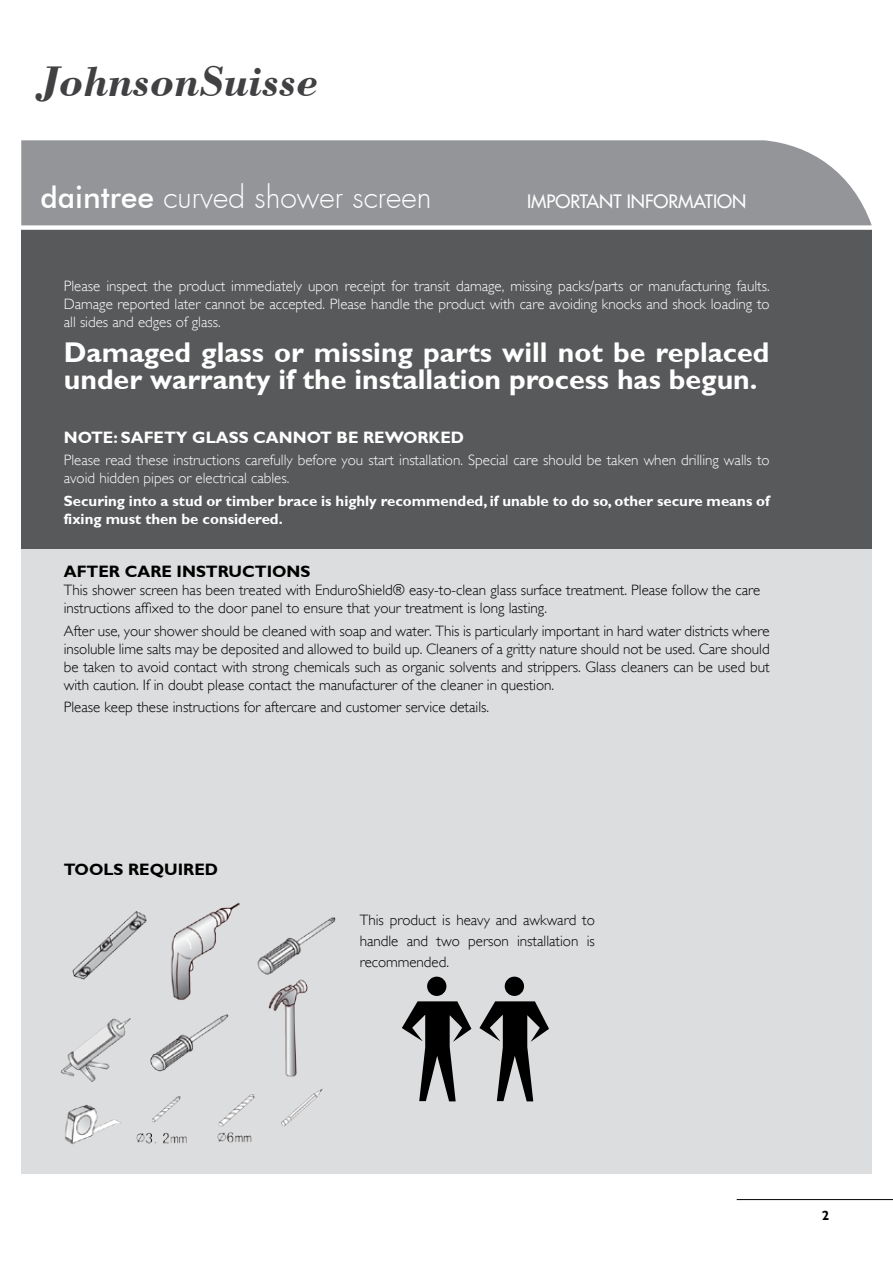
<style>
.page{position:relative;width:893px;height:1263px;background:#fff}
.page>*{position:absolute;margin:0;border:0;box-sizing:border-box;transform-origin:0 0}
.t1{font:italic 700 45px "Bodoni BT";color:#414042}
.t2{font:300 30px "Futura";color:#fff}
.t3{font:700 28.5px/27px "Gill Sans";color:#fff}
.t4{font:500 18px "Futura Std";color:#fff}
.t5{font:700 16.5px "Gill Sans";color:#000}
.t6{font:700 16.5px "Gill Sans";color:#fff}
.t7{font:300 15px/18px "Gill Sans";color:#000;text-align:justify}
.t8{font:300 15px/18px "Gill Sans";color:#fff;text-align:justify}
.t9{font:700 15px/18px "Gill Sans";color:#fff}
.t10{font:700 13.5px "Gill Sans";color:#000}
.s1{font-family:"Futura BT";font-weight:500}
</style>
<div class="page">
<div style="left:21px;top:140px;width:851px;height:85px;background:#939598"></div>
<hr style="left:737px;top:1199px;width:156px;height:1px;background:#000">
<div style="left:21px;top:230px;width:851px;height:944px;background:#dcddde"></div>
<div style="left:21px;top:230px;width:851px;height:319px;background:#58595b"></div>
<img style="left:61px;top:902px;width:275px;height:243px">
<div style="left:427px;top:977px;width:19px;height:19px;background:#000;border-radius:50%"></div>
<svg style="left:402px;top:1001px;width:69px;height:100px"></svg>
<div style="left:505px;top:977px;width:19px;height:19px;background:#000;border-radius:50%"></div>
<svg style="left:479px;top:1001px;width:70px;height:100px"></svg>
<h1 class="t1" style="left:40px;top:53px;width:281px">JohnsonSuisse</h1>
<h2 class="t2" style="left:40px;top:178px;width:393px"><span class="s1">daintree</span> curved shower screen</h2>
<p class="t4" style="left:527px;top:190px;width:221px">IMPORTANT INFORMATION</p>
<p class="t8" style="left:64px;top:277px;width:707px">Please inspect the product immediately upon receipt for transit damage, missing packs/parts or manufacturing faults.<br>Damage reported later cannot be accepted. Please handle the product with care avoiding knocks and shock loading to all sides and edges of glass.</p>
<h3 class="t3" style="left:64px;top:339px;width:707px">Damaged glass or missing parts will not be replaced under warranty if the installation process has begun.</h3>
<p class="t6" style="left:64px;top:428px;width:402px">NOTE: SAFETY GLASS CANNOT BE REWORKED</p>
<p class="t8" style="left:64px;top:451px;width:707px">Please read these instructions carefully before you start installation. Special care should be taken when drilling walls to avoid hidden pipes or electrical cables.</p>
<p class="t9" style="left:64px;top:491px;width:707px">Securing into a stud or timber brace is highly recommended, if unable to do so, other secure means of fixing must then be considered.</p>
<p class="t5" style="left:64px;top:562px;width:248px">AFTER CARE INSTRUCTIONS</p>
<p class="t7" style="left:64px;top:581px;width:698px">This shower screen has been treated with EnduroShield® easy-to-clean glass surface treatment. Please follow the care instructions affixed to the door panel to ensure that your treatment is long lasting.</p>
<p class="t7" style="left:64px;top:622px;width:707px">After use, your shower should be cleaned with soap and water. This is particularly important in hard water districts where insoluble lime salts may be deposited and allowed to build up. Cleaners of a gritty nature should not be used. Care should be taken to avoid contact with strong chemicals such as organic solvents and strippers. Glass cleaners can be used but with caution. If in doubt please contact the manufacturer of the cleaner in question.</p>
<p class="t7" style="left:64px;top:698px;width:427px">Please keep these instructions for aftercare and customer service details.</p>
<p class="t5" style="left:64px;top:859px;width:156px">TOOLS REQUIRED</p>
<p class="t7" style="left:360px;top:909px;width:237px;line-height:21px">This product is heavy and awkward to handle and two person installation is recommended.</p>
<p class="t10" style="left:822px;top:1208px;width:9px">2</p>
</div>
